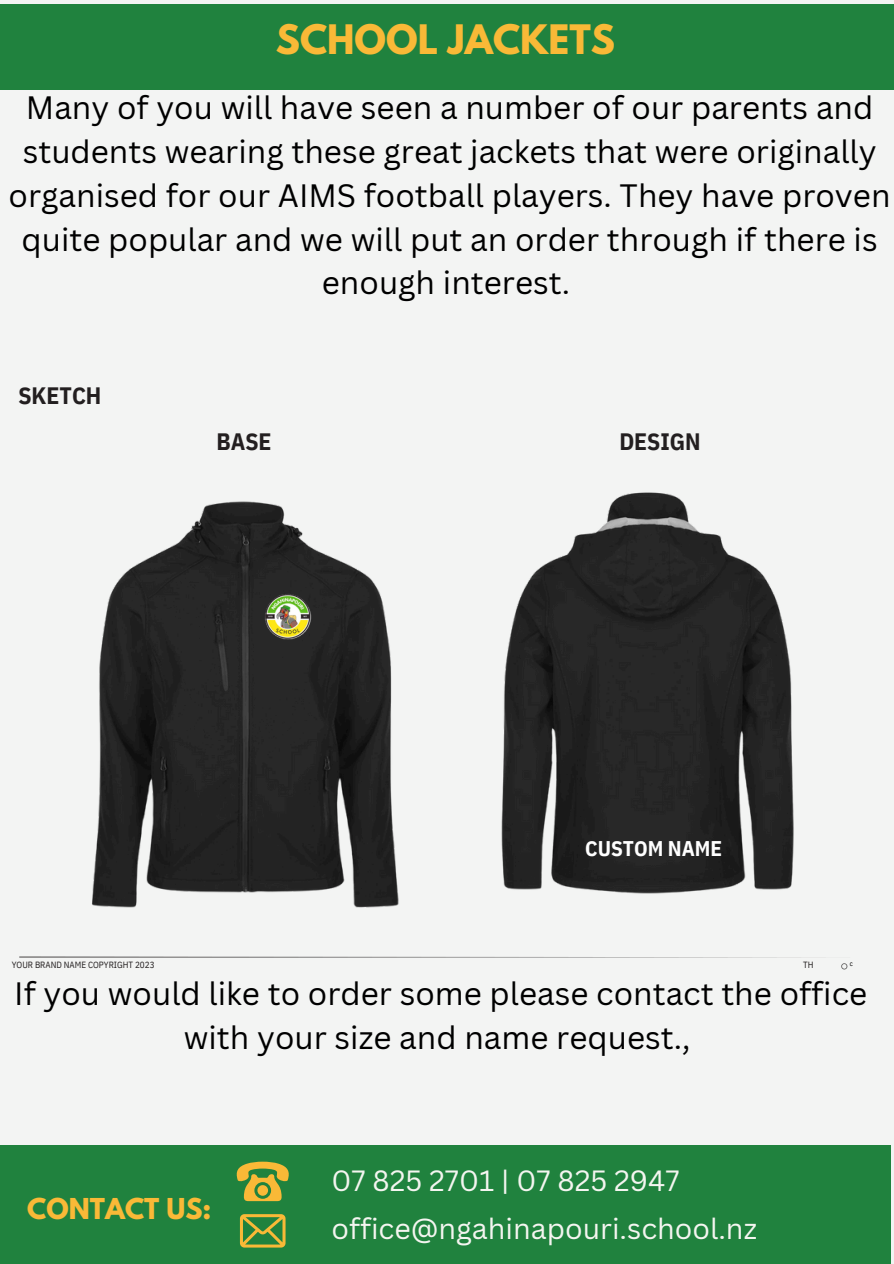
<style>
.page{position:relative;width:894px;height:1264px;background:#fff}
.page>*{position:absolute;margin:0;border:0;box-sizing:border-box;transform-origin:0 0}
.t1{font:700 36px "League Spartan";color:#f9b937}
.t2{font:31.5px/43.8px "Canva Sans";color:#000;text-align:center}
.t3{font:28.5px "Canva Sans";color:#f4f5f0}
.t4{font:700 25.5px "League Spartan";color:#f9b937}
.t5{font:700 23.7px "IBM Plex Sans Cond";color:#231f20}
.t6{font:700 21.15px "IBM Plex Sans Cond";color:#fff}
.t7{font:9px "IBM Plex Sans Cond";color:#231f20}
.t8{font:6.75px "IBM Plex Sans Cond";color:#000}
</style>
<div class="page">
<div style="left:0;top:0;width:893px;height:1263px;background:#f3f4f3"></div>
<img style="left:19px;top:956px;width:829px;height:14px">
<img style="left:92px;top:501px;width:307px;height:407px">
<img style="left:501px;top:492px;width:293px;height:402px">
<img style="left:264px;top:592px;width:47px;height:48px">
<div style="left:0;top:4px;width:893px;height:85px;background:#20823e"></div>
<div style="left:0;top:1145px;width:890px;height:118px;background:#20823e"></div>
<svg style="left:236px;top:1161px;width:53px;height:39px"></svg>
<svg style="left:240px;top:1214px;width:45px;height:33px"></svg>
<p class="t1" style="left:276px;top:21px;width:340px">SCHOOL JACKETS</p>
<p class="t2" style="left:9px;top:85px;width:883px">Many of you will have seen a number of our parents and students wearing these great jackets that were originally organised for our AIMS football players. They have proven quite popular and we will put an order through if there is enough interest.</p>
<h3 class="t5" style="left:18px;top:380px;width:84px">SKETCH</h3>
<p class="t5" style="left:216px;top:426px;width:57px">BASE</p>
<p class="t5" style="left:619px;top:426px;width:83px">DESIGN</p>
<p class="t6" style="left:585px;top:834px;width:138px">CUSTOM NAME</p>
<p class="t7" style="left:12px;top:959px;width:144px">YOUR BRAND NAME COPYRIGHT 2023</p>
<h4 class="t7" style="left:802px;top:958px;width:12px">TH</h4>
<p class="t8" style="left:849px;top:959px;width:5px">c</p>
<h2 class="t2" style="left:14px;top:970px;width:854px">If you would like to order some please contact the office with your size and name request.,</h2>
<p class="t4" style="left:27px;top:1195px;width:186px">CONTACT US:</p>
<p class="t3" style="left:331px;top:1160px;width:349px">07 825 2701 | 07 825 2947</p>
<h2 class="t3" style="left:331px;top:1208px;width:427px">office@ngahinapouri.school.nz</h2>
</div>
